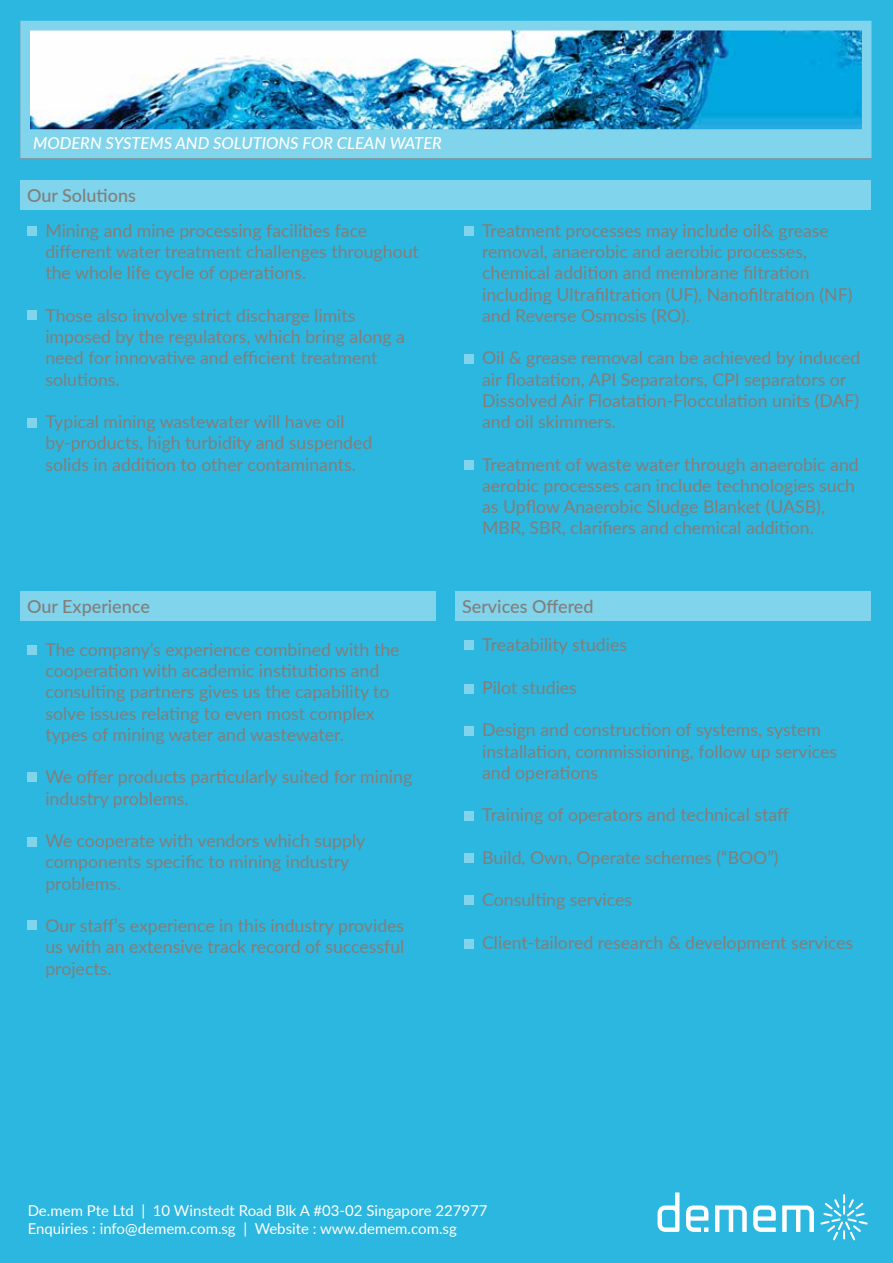
<style>
.page{position:relative;width:893px;height:1263px;background:#2bb7e0}
.page>*{position:absolute;margin:0;border:0;box-sizing:border-box;transform-origin:0 0}
.t1{font:500 18px "Lato";color:#827e7a}
.t2{font:17.7px/21.3px "Lato";color:#827e7a}
.t3{font:italic 500 16.5px "Lato";color:#fff}
.t4{font:15px/18px "Lato";color:#fff}
</style>
<div class="page">
<div style="left:20px;top:180px;width:850px;height:29px;background:#80d4ec"></div>
<div style="left:27px;top:226px;width:10px;height:10px;background:#80d4ec"></div>
<div style="left:27px;top:310px;width:10px;height:10px;background:#80d4ec"></div>
<div style="left:464px;top:226px;width:10px;height:10px;background:#80d4ec"></div>
<div style="left:464px;top:354px;width:10px;height:10px;background:#80d4ec"></div>
<div style="left:27px;top:418px;width:10px;height:10px;background:#80d4ec"></div>
<div style="left:27px;top:645px;width:10px;height:10px;background:#80d4ec"></div>
<div style="left:27px;top:772px;width:10px;height:10px;background:#80d4ec"></div>
<div style="left:27px;top:837px;width:10px;height:10px;background:#80d4ec"></div>
<div style="left:27px;top:920px;width:10px;height:10px;background:#80d4ec"></div>
<div style="left:464px;top:640px;width:10px;height:10px;background:#80d4ec"></div>
<div style="left:464px;top:684px;width:10px;height:10px;background:#80d4ec"></div>
<div style="left:464px;top:726px;width:10px;height:10px;background:#80d4ec"></div>
<div style="left:464px;top:811px;width:10px;height:10px;background:#80d4ec"></div>
<div style="left:464px;top:853px;width:10px;height:10px;background:#80d4ec"></div>
<div style="left:464px;top:895px;width:10px;height:10px;background:#80d4ec"></div>
<div style="left:464px;top:939px;width:10px;height:10px;background:#80d4ec"></div>
<div style="left:464px;top:460px;width:10px;height:9px;background:#80d4ec"></div>
<div style="left:20px;top:591px;width:416px;height:29px;background:#80d4ec"></div>
<svg style="left:820px;top:1194px;width:48px;height:46px"></svg>
<svg style="left:753px;top:1205px;width:23px;height:27px"></svg>
<svg style="left:782px;top:1205px;width:32px;height:27px"></svg>
<svg style="left:715px;top:1205px;width:32px;height:27px"></svg>
<svg style="left:658px;top:1192px;width:21px;height:40px"></svg>
<svg style="left:686px;top:1205px;width:22px;height:27px"></svg>
<img style="left:20px;top:21px;width:852px;height:137px">
<div style="left:455px;top:591px;width:416px;height:29px;background:#80d4ec"></div>
<p class="t3" style="left:33px;top:131px;width:410px">MODERN SYSTEMS AND SOLUTIONS FOR CLEAN WATER</p>
<p class="t1" style="left:27px;top:182px;width:110px">Our Solutions</p>
<p class="t2" style="left:45px;top:219px;width:375px">Mining and mine processing facilities face different water treatment challenges throughout the whole life cycle of operations.</p>
<p class="t2" style="left:45px;top:304px;width:361px">Those also involve strict discharge limits imposed by the regulators, which bring along a need for innovative and efficient treatment solutions.</p>
<p class="t2" style="left:45px;top:410px;width:329px">Typical mining wastewater will have oil by-products, high turbidity and suspended solids in addition to other contaminants.</p>
<p class="t2" style="left:482px;top:219px;width:372px">Treatment processes may include oil&amp; grease removal, anaerobic and aerobic processes, chemical addition and membrane filtration including Ultrafiltration (UF), Nanofiltration (NF) and Reverse Osmosis (RO).</p>
<p class="t2" style="left:482px;top:347px;width:380px">Oil &amp; grease removal can be achieved by induced air floatation, API Separators, CPI separators or Dissolved Air Floatation-Flocculation units (DAF) and oil skimmers.</p>
<p class="t2" style="left:482px;top:453px;width:378px">Treatment of waste water through anaerobic and aerobic processes can include technologies such as Upflow Anaerobic Sludge Blanket (UASB), MBR, SBR, clarifiers and chemical addition.</p>
<p class="t1" style="left:27px;top:594px;width:124px">Our Experience</p>
<p class="t2" style="left:45px;top:638px;width:356px">The company’s experience combined with the cooperation with academic institutions and consulting partners gives us the capability to solve issues relating to even most complex types of mining water and wastewater.</p>
<p class="t2" style="left:45px;top:766px;width:368px">We offer products particularly suited for mining industry problems.</p>
<p class="t2" style="left:45px;top:829px;width:321px">We cooperate with vendors which supply components specific to mining industry problems.</p>
<p class="t2" style="left:45px;top:914px;width:360px;text-align:justify">Our staff’s experience in this industry provides us with an extensive track record of successful projects.</p>
<p class="t1" style="left:462px;top:594px;width:133px">Services Offered</p>
<p class="t2" style="left:482px;top:634px;width:146px">Treatability studies</p>
<p class="t2" style="left:482px;top:676px;width:96px">Pilot studies</p>
<p class="t2" style="left:482px;top:719px;width:357px">Design and construction of systems, system installation, commissioning, follow up services and operations</p>
<p class="t2" style="left:482px;top:803px;width:308px">Training of operators and technical staff</p>
<p class="t2" style="left:482px;top:846px;width:298px">Build, Own, Operate schemes (“BOO”)</p>
<p class="t2" style="left:482px;top:888px;width:151px">Consulting services</p>
<p class="t2" style="left:482px;top:931px;width:373px">Client-tailored research &amp; development services</p>
<p class="t4" style="left:28px;top:1201px;width:461px">De.mem Pte Ltd | 10 Winstedt Road Blk A #03-02 Singapore 227977<br>Enquiries : info@demem.com.sg | Website : www.demem.com.sg</p>
</div>
